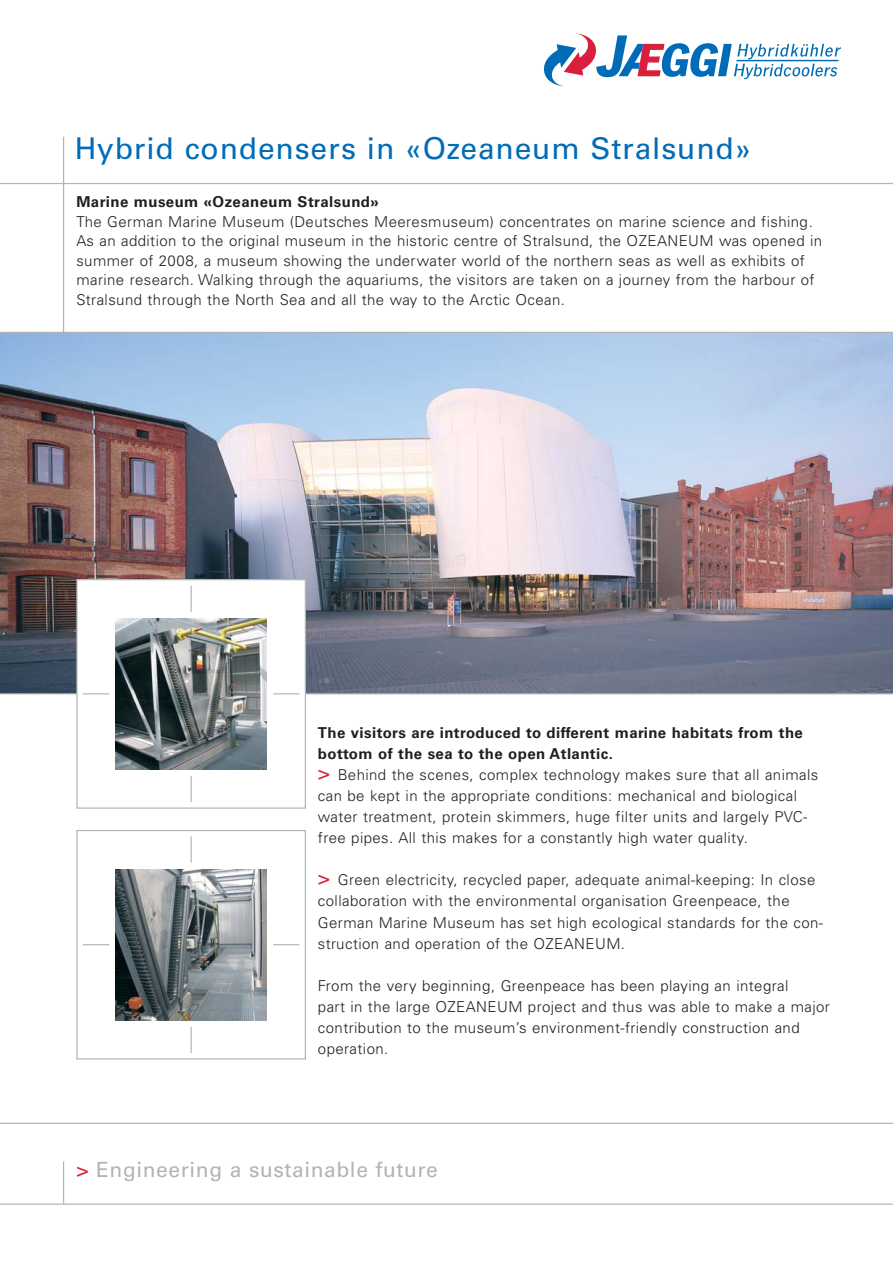
<style>
.page{position:relative;width:893px;height:1263px;background:#fff}
.page>*{position:absolute;margin:0;border:0;box-sizing:border-box;transform-origin:0 0}
.t1{font:30px "Univers";letter-spacing:.03em;color:#006cb7}
.t2{font:21px "Univers";letter-spacing:.03em;color:#b1b4b6}
.t3{font:300 15px/21px "Univers";letter-spacing:.03em;color:#231f20}
.t4{font:700 15px "Univers";letter-spacing:.03em;color:#231f20}
.s1{font-weight:700}
.s2{font-weight:400;font-size:21px;color:#da1f3d}
.s3{color:#da1f3d}
</style>
<div class="page">
<img style="left:0;top:333px;width:893px;height:360px">
<hr style="left:0;top:1203px;width:893px;height:2px;background:#b1b4b6">
<hr style="left:63px;top:137px;width:1px;height:195px;background:#b1b4b6">
<hr style="left:0;top:183px;width:893px;height:1px;background:#b1b4b6">
<hr style="left:63px;top:1161px;width:1px;height:43px;background:#b1b4b6">
<svg style="left:544px;top:34px;width:297px;height:52px"></svg>
<hr style="left:0;top:332px;width:893px;height:1px;background:#b1b4b6">
<hr style="left:0;top:693px;width:893px;height:1px;background:#b1b4b6">
<div style="left:77px;top:580px;width:228px;height:228px;background:#fff"></div>
<div style="left:76px;top:579px;width:230px;height:230px;border:1px solid #b1b4b6"></div>
<svg style="left:191px;top:586px;width:1px;height:26px"></svg>
<svg style="left:83px;top:693px;width:26px;height:1px"></svg>
<svg style="left:273px;top:693px;width:26px;height:1px"></svg>
<svg style="left:191px;top:776px;width:1px;height:26px"></svg>
<img style="left:116px;top:618px;width:151px;height:151px">
<div style="left:76px;top:830px;width:230px;height:229px;border:1px solid #b1b4b6"></div>
<svg style="left:191px;top:836px;width:1px;height:27px"></svg>
<svg style="left:83px;top:944px;width:26px;height:1px"></svg>
<svg style="left:273px;top:944px;width:26px;height:1px"></svg>
<svg style="left:191px;top:1027px;width:1px;height:26px"></svg>
<img style="left:116px;top:869px;width:151px;height:151px">
<hr style="left:0;top:1123px;width:893px;height:1px;background:#b1b4b6">
<h1 class="t1" style="left:75px;top:137px;width:678px">Hybrid condensers in «Ozeaneum Stralsund»</h1>
<p class="t4" style="left:76px;top:196px;width:304px">Marine museum «Ozeaneum Stralsund»</p>
<p class="t3" style="left:76px;top:213px;width:747px;line-height:19.5px">The German Marine Museum (Deutsches Meeresmuseum) concentrates on marine science and fishing.<br>As an addition to the original museum in the historic centre of Stralsund, the OZEANEUM was opened in summer of 2008, a museum showing the underwater world of the northern seas as well as exhibits of marine research. Walking through the aquariums, the visitors are taken on a journey from the harbour of Stralsund through the North Sea and all the way to the Arctic Ocean.</p>
<p class="t3" style="left:318px;top:724px;width:502px"><span class="s1">The visitors are introduced to different marine habitats from the bottom of the sea to the open Atlantic.<br></span><span class="s2">&gt;</span> Behind the scenes, complex technology makes sure that all animals can be kept in the appropriate conditions: mechanical and biological water treatment, protein skimmers, huge filter units and largely PVC&shy;free pipes. All this makes for a constantly high water quality.</p>
<p class="t3" style="left:318px;top:871px;width:507px"><span class="s2">&gt;</span> Green electricity, recycled paper, adequate animal-keeping: In close collaboration with the environmental organisation Greenpeace, the German Marine Museum has set high ecological standards for the con&shy;struction and operation of the OZEANEUM.</p>
<p class="t3" style="left:318px;top:976px;width:513px">From the very beginning, Greenpeace has been playing an integral<br>part in the large OZEANEUM project and thus was able to make a major contribution to the museum’s environment-friendly construction and operation.</p>
<h2 class="t2" style="left:76px;top:1162px;width:363px"><span class="s3">&gt;</span> Engineering a sustainable future</h2>
</div>
